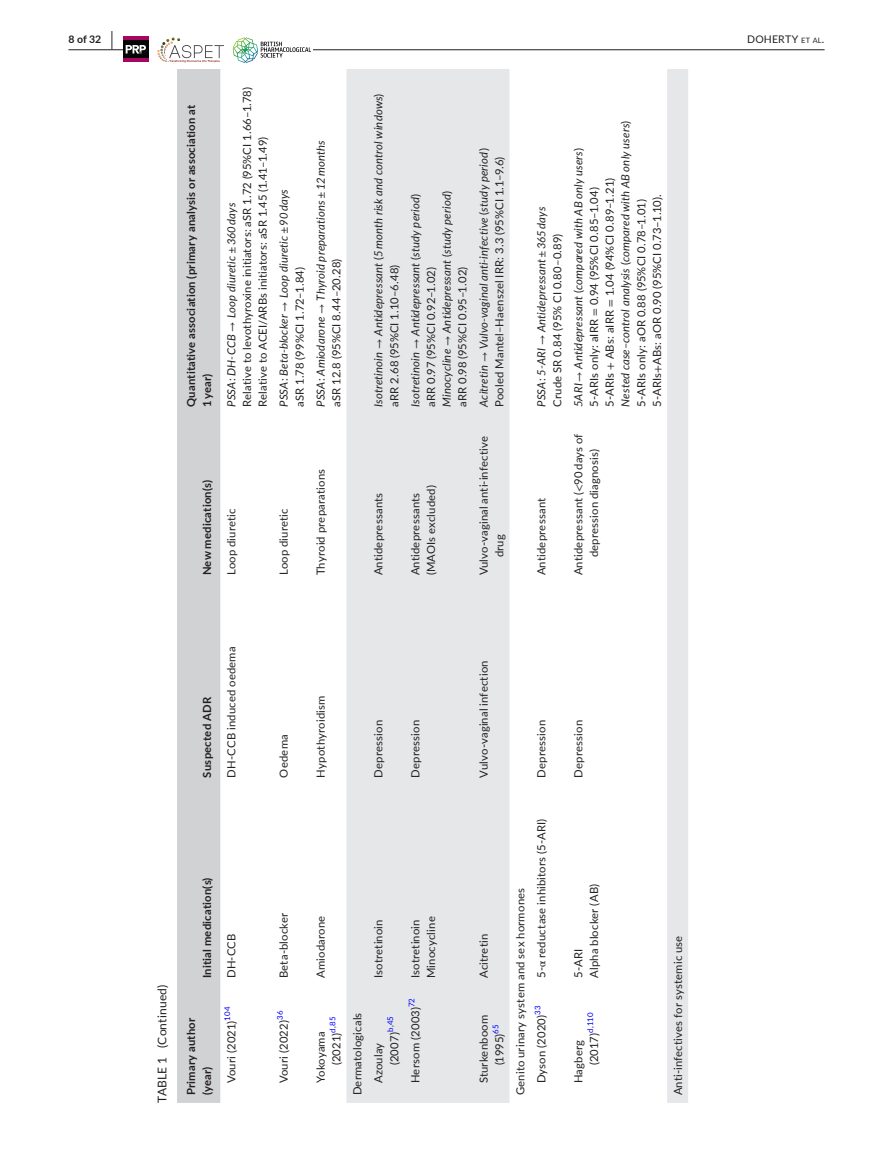
<style>
.page{position:relative;width:893px;height:1174px;background:#fff}
.page>*{position:absolute;margin:0;border:0;box-sizing:border-box;transform-origin:0 0}
.t1{font:12px "Lato";letter-spacing:.015em;color:#231f20}
.t2{font:11.25px/15.8px "Lato";letter-spacing:.015em;color:#231f20}
.t3{font:italic 11.25px/15.8px "Lato";letter-spacing:.015em;color:#231f20}
.t4{font:700 11.25px/15.8px "Lato";letter-spacing:.02em;color:#231f20}
.t5{font:10.5px "Lato";letter-spacing:.02em;color:#231f20}
.t6{font:700 10.5px "Lato";color:#231f20}
.t7{font:7.8px "Lato";letter-spacing:.005em;color:#00f}
.s1{font-size:19.5px}
.s2{font-size:7.35px}
.s3{font-style:italic}
.s4{font-family:"STIX"}
.s5{font-family:"STIX";font-style:italic}
.s6{font-style:normal}
.s7{font-family:"STIX";font-style:normal}
.s8{color:#231f20}
</style>
<div class="page">
<hr style="left:68px;top:49px;width:756px;height:1px;background:#231f20">
<div style="left:123px;top:36px;width:189px;height:27px;background:#fff"></div>
<div style="left:123px;top:37px;width:25px;height:25px;background:#070606"></div>
<hr style="left:123px;top:37px;width:25px;height:3px;background:#a60660">
<hr style="left:123px;top:59px;width:25px;height:3px;background:#a60660">
<svg style="left:126px;top:45px;width:20px;height:9px"></svg>
<svg style="left:157px;top:37px;width:67px;height:25px"></svg>
<svg style="left:233px;top:37px;width:78px;height:26px"></svg>
<div style="left:177px;top:69px;width:43px;height:1033px;background:#d1d2d4"></div>
<svg style="left:346px;top:69px;width:342px;height:1033px;fill:#e6e7e9"></svg>
<p class="t6" style="left:68px;top:31px;width:46px">8 of 32 <span class="s1">|</span></p>
<p class="t5" style="left:747px;top:31px;width:79px">DOHERTY <span class="s2">et al</span>.</p>
<p class="t4" style="left:183px;top:407px;width:303px;rotate:-90deg">Quantitative association (primary analysis or association at<br>1 year)</p>
<p class="t2" style="left:223px;top:407px;width:321px;rotate:-90deg"><span class="s3">PSSA</span>: <span class="s3">DH-CCB</span> <span class="s4">→</span> <span class="s3">Loop diuretic</span> <span class="s5">±</span> <span class="s3">360 days<br></span>Relative to levothyroxine initiators: aSR 1.72 (95%CI 1.66–1.78)<br>Relative to ACEI/ARBs initiators: aSR 1.45 (1.41–1.49)</p>
<p class="t3" style="left:275px;top:407px;width:219px;rotate:-90deg">PSSA<span class="s6">:</span> Beta-blocker <span class="s7">→</span> Loop diuretic <span class="s4">±</span> 90 days <span class="s6">aSR 1.78 (99%CI 1.72–1.84)</span></p>
<p class="t3" style="left:312px;top:407px;width:268px;rotate:-90deg">PSSA<span class="s6">:</span> Amiodarone <span class="s7">→</span> Thyroid preparations <span class="s4">±</span> 12 months <span class="s6">aSR 12.8 (95%CI 8.44–20.28)</span></p>
<p class="t4" style="left:199px;top:575px;width:97px;rotate:-90deg">New medication(s)</p>
<p class="t2" style="left:223px;top:575px;width:68px;rotate:-90deg">Loop diuretic</p>
<p class="t2" style="left:275px;top:575px;width:68px;rotate:-90deg">Loop diuretic</p>
<p class="t2" style="left:312px;top:575px;width:108px;rotate:-90deg">Thyroid preparations</p>
<p class="t3" style="left:370px;top:407px;width:315px;rotate:-90deg">Isotretinoin <span class="s7">→</span> Antidepressant <span class="s6">(</span>5 month risk and control windows<span class="s6">) aRR 2.68 (95%CI 1.10–6.48)</span></p>
<p class="t3" style="left:407px;top:407px;width:218px;rotate:-90deg">Isotretinoin <span class="s7">→</span> Antidepressant <span class="s6">(</span>study period<span class="s6">) aRR 0.97 (95%CI 0.92–1.02)<br></span>Minocycline <span class="s7">→</span> Antidepressant <span class="s6">(</span>study period<span class="s6">) aRR 0.98 (95%CI 0.95–1.02)</span></p>
<p class="t3" style="left:475px;top:407px;width:260px;rotate:-90deg">Acitretin <span class="s7">→</span> Vulvo-vaginal anti-infective <span class="s6">(</span>study period<span class="s6">)<br>Pooled Mantel–Haenszel IRR: 3.3 (95%CI 1.1–9.6)</span></p>
<p class="t2" style="left:370px;top:575px;width:84px;rotate:-90deg">Antidepressants</p>
<p class="t2" style="left:407px;top:575px;width:92px;rotate:-90deg">Antidepressants (MAOIs excluded)</p>
<p class="t2" style="left:475px;top:557px;width:123px;text-indent:-18px;rotate:-90deg">Vulvo-vaginal anti-infective drug</p>
<p class="t3" style="left:533px;top:407px;width:202px;rotate:-90deg">PSSA<span class="s6">:</span> 5-ARI <span class="s7">→</span> Antidepressant <span class="s4">±</span> 365 days<br><span class="s6">Crude SR 0.84 (95% CI 0.80–0.89)</span></p>
<p class="t2" style="left:570px;top:407px;width:288px;rotate:-90deg"><span class="s3">5ARI</span><span class="s4">→</span> <span class="s3">Antidepressant</span> (<span class="s3">compared with AB only users</span>)<br>5-ARIs only: aIRR <span class="s4">=</span> 0.94 (95%CI 0.85–1.04)<br>5-ARIs <span class="s4">+</span> ABs: aIRR <span class="s4">=</span> 1.04 (94%CI 0.89–1.21)<br><span class="s3">Nested case–control analysis</span> (<span class="s3">compared with AB only users</span>)<br>5-ARIs only: aOR 0.88 (95%CI 0.78–1.01)<br>5-ARIs<span class="s4">+</span>ABs: aOR 0.90 (95%CI 0.73–1.10).</p>
<p class="t2" style="left:533px;top:575px;width:79px;rotate:-90deg">Antidepressant</p>
<p class="t2" style="left:570px;top:575px;width:143px;text-align:center;rotate:-90deg">Antidepressant (<span class="s4">&lt;</span>90 days of depression diagnosis)</p>
<p class="t4" style="left:199px;top:777px;width:82px;rotate:-90deg">Suspected ADR</p>
<p class="t2" style="left:223px;top:777px;width:132px;rotate:-90deg">DH-CCB induced oedema</p>
<p class="t2" style="left:275px;top:777px;width:45px;rotate:-90deg">Oedema</p>
<p class="t2" style="left:312px;top:777px;width:83px;rotate:-90deg">Hypothyroidism</p>
<p class="t2" style="left:370px;top:777px;width:59px;rotate:-90deg">Depression</p>
<p class="t2" style="left:407px;top:777px;width:59px;rotate:-90deg">Depression</p>
<p class="t1" style="left:154px;top:1102px;width:120px;rotate:-90deg">TABLE 1 (Continued)</p>
<p class="t4" style="left:199px;top:978px;width:102px;rotate:-90deg">Initial medication(s)</p>
<p class="t2" style="left:223px;top:978px;width:46px;rotate:-90deg">DH-CCB</p>
<p class="t4" style="left:183px;top:1095px;width:79px;rotate:-90deg">Primary author (year)</p>
<p class="t2" style="left:223px;top:1083px;width:78px;rotate:-90deg">Vouri (2021)<sup>104</sup></p>
<p class="t2" style="left:275px;top:978px;width:67px;rotate:-90deg">Beta-blocker</p>
<p class="t7" style="left:274px;top:1020px;width:11px;rotate:-90deg">36</p>
<p class="t2" style="left:275px;top:1083px;width:65px;rotate:-90deg">Vouri (2022)</p>
<p class="t2" style="left:312px;top:978px;width:64px;rotate:-90deg">Amiodarone</p>
<p class="t7" style="left:327px;top:1032px;width:17px;rotate:-90deg">d<span class="s8">,</span>85</p>
<p class="t2" style="left:312px;top:1083px;width:53px;text-align:right;rotate:-90deg">Yokoyama (2021)</p>
<p class="t2" style="left:370px;top:978px;width:60px;rotate:-90deg">Isotretinoin</p>
<p class="t2" style="left:346px;top:1083px;width:72px;line-height:21px;text-indent:-12px;rotate:-90deg">Dermatologicals<br>Azoulay</p>
<p class="t7" style="left:385px;top:1032px;width:17px;rotate:-90deg">b<span class="s8">,</span>45</p>
<p class="t2" style="left:386px;top:1065px;width:35px;rotate:-90deg">(2007)</p>
<p class="t2" style="left:407px;top:978px;width:63px;rotate:-90deg">Isotretinoin<br>Minocycline</p>
<p class="t7" style="left:406px;top:1007px;width:11px;rotate:-90deg">72</p>
<p class="t2" style="left:407px;top:1083px;width:78px;rotate:-90deg">Hersom (2003)</p>
<p class="t2" style="left:475px;top:777px;width:118px;rotate:-90deg">Vulvo-vaginal infection</p>
<p class="t2" style="left:533px;top:777px;width:59px;rotate:-90deg">Depression</p>
<p class="t2" style="left:475px;top:978px;width:46px;rotate:-90deg">Acitretin</p>
<p class="t2" style="left:475px;top:1083px;width:70px;text-align:center;rotate:-90deg">Sturkenboom (1995)</p>
<p class="t7" style="left:490px;top:1033px;width:11px;rotate:-90deg">65</p>
<p class="t2" style="left:533px;top:978px;width:161px;rotate:-90deg">5-<span class="s4">α</span> reductase inhibitors (5-ARI)</p>
<p class="t2" style="left:509px;top:1083px;width:197px;line-height:21px;text-indent:-12px;rotate:-90deg">Genito urinary system and sex hormones<br>Dyson (2020)</p>
<p class="t7" style="left:532px;top:1014px;width:11px;rotate:-90deg">33</p>
<p class="t2" style="left:570px;top:777px;width:59px;rotate:-90deg">Depression</p>
<p class="t2" style="left:570px;top:978px;width:96px;rotate:-90deg">5-ARI<br>Alpha blocker (AB)</p>
<p class="t7" style="left:585px;top:1032px;width:21px;rotate:-90deg">d<span class="s8">,</span>110</p>
<p class="t2" style="left:570px;top:1065px;width:34px;text-indent:-18px;rotate:-90deg">Hagberg (2017)</p>
<p class="t2" style="left:670px;top:1095px;width:161px;rotate:-90deg">Anti-infectives for systemic use</p>
</div>
